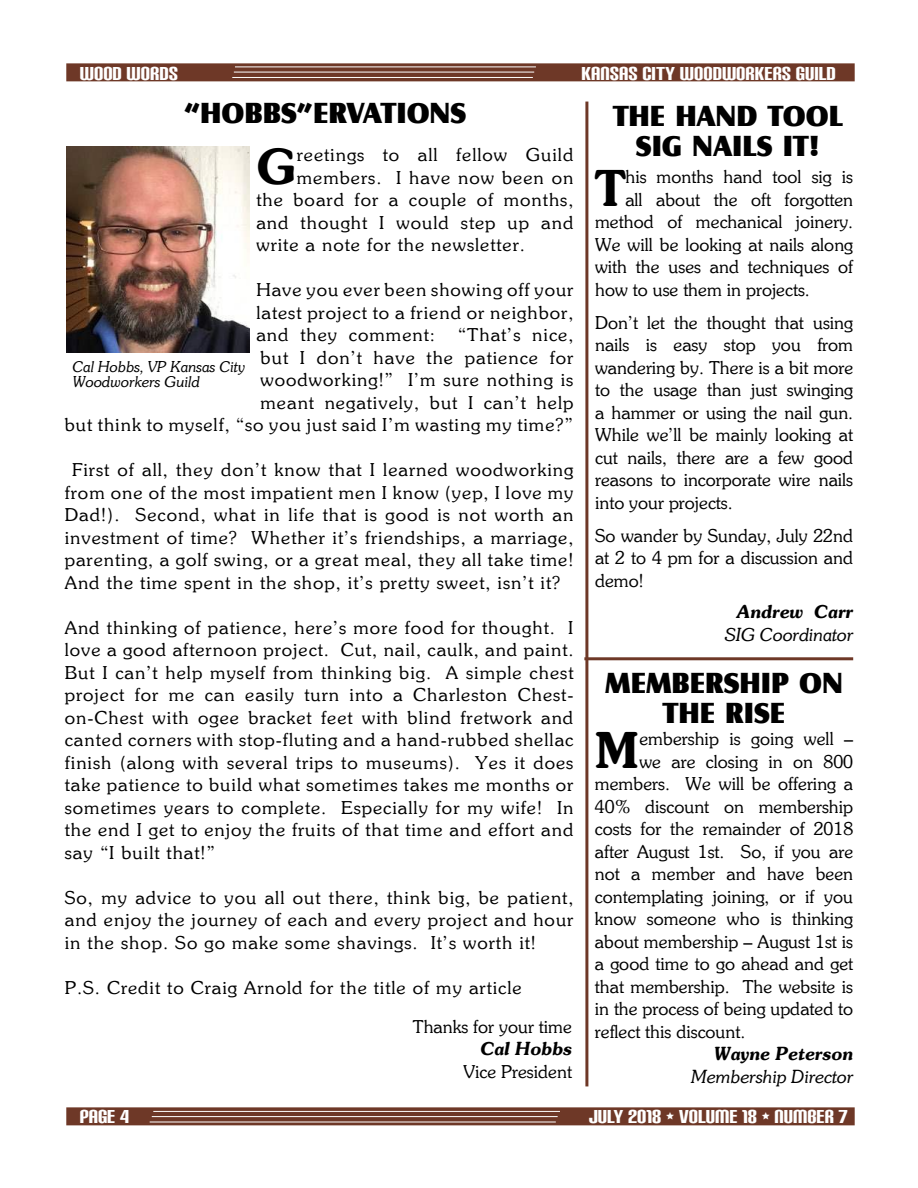
<style>
.page{position:relative;width:918px;height:1188px;background:#fff}
.page>*{position:absolute;margin:0;border:0;box-sizing:border-box;transform-origin:0 0}
.t1{font:49.05px "Souvienne Bold SWFTE";color:#000}
.t2{font:30px/30px "Castle T Ultr";color:#000;text-align:center}
.t3{font:22.5px "Carbon Block";color:#fff}
.t4{font:18px/22.5px "Souvienne Regular SWFTE";color:#000;text-align:justify;scale:1.04 1}
.t5{font:18px/22.5px "Souvienne Regular SWFTE";color:#000;text-align:justify}
.t6{font:18px/22.5px "Souvienne Regular SWFTE";letter-spacing:.05em;color:#000;text-align:right;scale:1.04 1}
.t7{font:18px "Souvienne Italic SWFTE";color:#000}
.t8{font:18px "Souvienne Bold Italic SWFTE";color:#000}
.t9{font:15px/15px "Souvienne Italic SWFTE";color:#000}
</style>
<div class="page">
<div style="left:66px;top:63px;width:789px;height:18px;background:#6e3827"></div>
<hr style="left:235px;top:67px;width:301px;height:1px;background:#fff">
<hr style="left:232px;top:77px;width:301px;height:1px;background:#fff">
<hr style="left:234px;top:72px;width:300px;height:1px;background:#fff">
<div style="left:66px;top:1107px;width:789px;height:18px;background:#6e3827"></div>
<hr style="left:153px;top:1111px;width:407px;height:1px;background:#fff">
<hr style="left:150px;top:1122px;width:406px;height:1px;background:#fff">
<hr style="left:152px;top:1116px;width:406px;height:1px;background:#fff">
<hr style="left:585px;top:102px;width:3px;height:984px;background:#6e3827">
<img style="left:66px;top:147px;width:184px;height:205px">
<hr style="left:584px;top:657px;width:269px;height:3px;background:#6e3827">
<p class="t3" style="left:80px;top:59px;width:100px">WOOD WORDS</p>
<p class="t3" style="left:581px;top:59px;width:256px">KANSAS CITY WOODWORKERS GUILD</p>
<h2 class="t2" style="left:184px;top:99px;width:284px">“HOBBS”ERVATIONS</h2>
<h1 class="t1" style="left:256px;top:147px;width:42px">G</h1>
<p class="t6" style="left:297px;top:144px;width:268px">reetings to all fellow Guild</p>
<p class="t6" style="left:297px;top:167px;width:268px">members. I have now been on</p>
<p class="t6" style="left:256px;top:189px;width:306px">the board for a couple of months,</p>
<p class="t6" style="left:256px;top:212px;width:306px">and thought I would step up and</p>
<p class="t6" style="left:256px;top:234px;width:260px">write a note for the newsletter.</p>
<p class="t4" style="left:256px;top:279px;width:306px">Have you ever been showing off your latest project to a friend or neighbor, and they comment:</p>
<p class="t6" style="left:65px;top:324px;width:491px">“That’s nice,<br>but I don’t have the patience for<br>woodworking!” I’m sure nothing is<br>meant negatively, but I can’t help<br>but think to myself, “so you just said I’m wasting my time?”</p>
<p class="t4" style="left:65px;top:459px;width:491px;text-indent:7px">First of all, they don’t know that I learned woodworking from one of the most impatient men I know (yep, I love my Dad!). Second, what in life that is good is not worth an investment of time? Whether it’s friendships, a marriage, parenting, a golf swing, or a great meal, they all take time!<br>And the time spent in the shop, it’s pretty sweet, isn’t it?</p>
<p class="t4" style="left:65px;top:617px;width:491px">And thinking of patience, here’s more food for thought. I love a good afternoon project. Cut, nail, caulk, and paint.<br>But I can’t help myself from thinking big. A simple chest project for me can easily turn into a Charleston Chest&shy;on-Chest with ogee bracket feet with blind fretwork and canted corners with stop-fluting and a hand-rubbed shellac finish (along with several trips to museums). Yes it does take patience to build what sometimes takes me months or sometimes years to complete. Especially for my wife! In the end I get to enjoy the fruits of that time and effort and say “I built that!”</p>
<p class="t4" style="left:65px;top:887px;width:491px">So, my advice to you all out there, think big, be patient, and enjoy the journey of each and every project and hour in the shop. So go make some shavings. It’s worth it!</p>
<p class="t6" style="left:65px;top:977px;width:441px">P.S. Credit to Craig Arnold for the title of my article</p>
<p class="t9" style="left:72px;top:360px;width:174px">Cal Hobbs, VP Kansas City<br>Woodworkers Guild</p>
<p class="t5" style="left:413px;top:1016px;width:161px">Thanks for your time</p>
<p class="t8" style="left:480px;top:1042px;width:93px">Cal Hobbs</p>
<p class="t5" style="left:463px;top:1061px;width:110px">Vice President</p>
<h2 class="t2" style="left:613px;top:103px;width:231px">THE HAND TOOL<br>SIG NAILS IT!</h2>
<h1 class="t1" style="left:595px;top:170px;width:32px">T</h1>
<p class="t5" style="left:625px;top:167px;width:229px">his months hand tool sig is</p>
<p class="t5" style="left:625px;top:189px;width:229px">all about the oft forgotten</p>
<p class="t5" style="left:595px;top:212px;width:260px">method of mechanical joinery.</p>
<p class="t5" style="left:595px;top:234px;width:260px">We will be looking at nails along</p>
<p class="t5" style="left:595px;top:257px;width:260px">with the uses and techniques of</p>
<p class="t5" style="left:595px;top:279px;width:216px">how to use them in projects.</p>
<p class="t5" style="left:595px;top:312px;width:260px">Don’t let the thought that using nails is easy stop you from wandering by. There is a bit more to the usage than just swinging a hammer or using the nail gun.<br>While we’ll be mainly looking at cut nails, there are a few good reasons to incorporate wire nails into your projects.</p>
<p class="t5" style="left:595px;top:525px;width:260px">So wander by Sunday, July 22nd at 2 to 4 pm for a discussion and demo!</p>
<p class="t8" style="left:737px;top:605px;width:118px">Andrew Carr</p>
<p class="t7" style="left:725px;top:627px;width:130px">SIG Coordinator</p>
<h2 class="t2" style="left:605px;top:669px;width:239px">MEMBERSHIP ON<br>THE RISE</h2>
<h1 class="t1" style="left:595px;top:731px;width:46px">M</h1>
<p class="t5" style="left:639px;top:728px;width:215px">embership is going well –</p>
<p class="t5" style="left:639px;top:751px;width:215px">we are closing in on 800</p>
<p class="t5" style="left:595px;top:773px;width:260px">members. We will be offering a</p>
<p class="t5" style="left:595px;top:796px;width:260px">40% discount on membership</p>
<p class="t5" style="left:595px;top:818px;width:260px">costs for the remainder of 2018</p>
<p class="t5" style="left:595px;top:841px;width:260px">after August 1st. So, if you are</p>
<p class="t5" style="left:595px;top:863px;width:260px">not a member and have been</p>
<p class="t5" style="left:595px;top:886px;width:260px">contemplating joining, or if you</p>
<p class="t5" style="left:595px;top:908px;width:260px">know someone who is thinking</p>
<p class="t5" style="left:595px;top:931px;width:260px">about membership – August 1st is</p>
<p class="t5" style="left:595px;top:953px;width:260px">a good time to go ahead and get</p>
<p class="t5" style="left:595px;top:976px;width:260px">that membership. The website is</p>
<p class="t5" style="left:595px;top:998px;width:260px">in the process of being updated to</p>
<p class="t5" style="left:595px;top:1021px;width:152px">reflect this discount.</p>
<p class="t8" style="left:715px;top:1047px;width:140px">Wayne Peterson</p>
<p class="t7" style="left:691px;top:1069px;width:164px">Membership Director</p>
<p class="t3" style="left:80px;top:1102px;width:51px">PAGE 4</p>
<p class="t3" style="left:589px;top:1102px;width:260px">JULY 2018 • VOLUME 18 • NUMBER 7</p>
</div>
